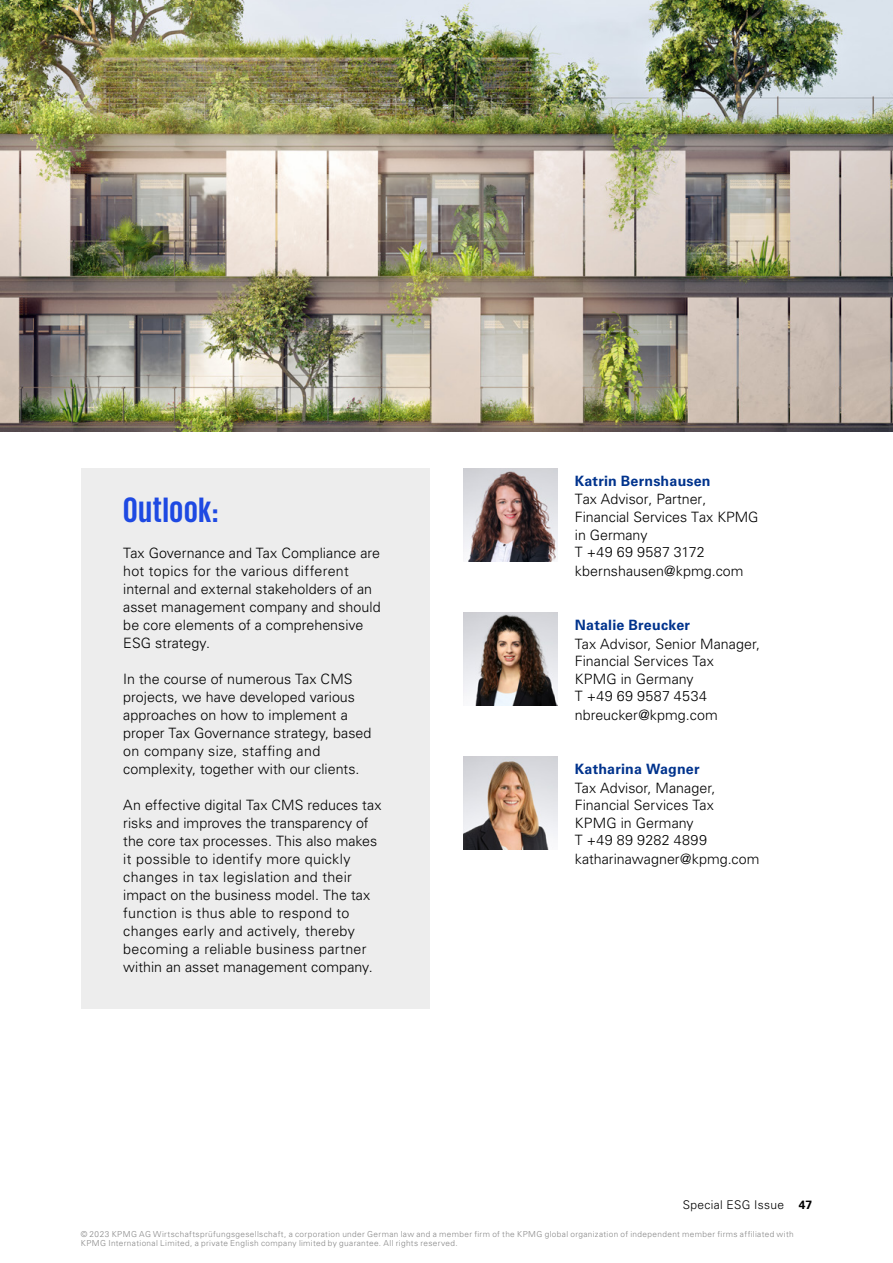
<style>
.page{position:relative;width:893px;height:1263px;background:#fff}
.page>*{position:absolute;margin:0;border:0;box-sizing:border-box;transform-origin:0 0}
.t1{font:700 36px "KPMG";letter-spacing:.025em;color:#1e49e2}
.t2{font:300 14.25px/18px "Univers LT Std";letter-spacing:.005em;color:#000}
.t3{font:700 14.25px "Univers LT Std";letter-spacing:.015em;color:#00338d}
.t4{font:300 12px "Univers LT Std";letter-spacing:.025em;color:#000}
.t5{font:300 8.25px/9px "Univers LT Std";letter-spacing:.045em;color:#878787}
.s1{font-weight:700;color:#00338d}
.s2{font-family:"Univers 45"}
.s3{font-weight:700}
</style>
<div class="page">
<div style="left:81px;top:468px;width:348px;height:540px;background:#ededed"></div>
<img style="left:463px;top:756px;width:94px;height:94px">
<img style="left:463px;top:468px;width:94px;height:94px">
<img style="left:463px;top:612px;width:94px;height:94px">
<img style="left:0;top:0;width:893px;height:432px">
<h1 class="t1" style="left:123px;top:492px;width:97px">Outlook:</h1>
<p class="t2" style="left:123px;top:544px;width:259px">Tax Governance and Tax Compliance are hot topics for the various different internal and external stakeholders of an asset management company and should be core elements of a comprehensive ESG strategy.</p>
<p class="t2" style="left:123px;top:670px;width:250px">In the course of numerous Tax CMS projects, we have developed various approaches on how to implement a proper Tax Governance strategy, based on company size, staffing and complexity, together with our clients.</p>
<p class="t2" style="left:123px;top:796px;width:260px">An effective digital Tax CMS reduces tax risks and improves the transparency of the core tax processes. This also makes it possible to identify more quickly changes in tax legislation and their impact on the business model. The tax function is thus able to respond to changes early and actively, thereby becoming a reliable business partner within an asset management company.</p>
<p class="t2" style="left:575px;top:472px;width:185px"><span class="s1">Katrin Bernshausen<br></span>Tax Advisor, <span class="s2">Partner</span>,<br>Financial Services Tax KPMG in Germany<br>T +49 69 9587 3172</p>
<p class="t2" style="left:575px;top:562px;width:170px">kbernshausen@kpmg.com</p>
<p class="t3" style="left:575px;top:617px;width:117px">Natalie Breucker</p>
<p class="t2" style="left:575px;top:635px;width:187px;line-height:17.5px">Tax Advisor, Senior Manager,<br>Financial Services Tax<br>KPMG in Germany<br>T +49 69 9587 4534</p>
<p class="t2" style="left:575px;top:706px;width:144px">nbreucker@kpmg.com</p>
<p class="t3" style="left:575px;top:761px;width:126px">Katharina Wagner</p>
<p class="t2" style="left:575px;top:779px;width:142px;line-height:17.1px">Tax Advisor, Manager,<br>Financial Services Tax</p>
<p class="t2" style="left:575px;top:815px;width:134px;line-height:17.1px">KPMG in Germany<br>T +49 89 9282 4899</p>
<p class="t2" style="left:575px;top:850px;width:186px">katharinawagner@kpmg.com</p>
<p class="t4" style="left:683px;top:1197px;width:131px">Special ESG Issue <span class="s3">47</span></p>
<p class="t5" style="left:81px;top:1229px;width:714px">© 2023 KPMG AG Wirtschaftsprüfungsgesellschaft, a corporation under German law and a member firm of the KPMG global organization of independent member firms affiliated with<br>KPMG International Limited, a private English company limited by guarantee. All rights reserved.</p>
</div>
